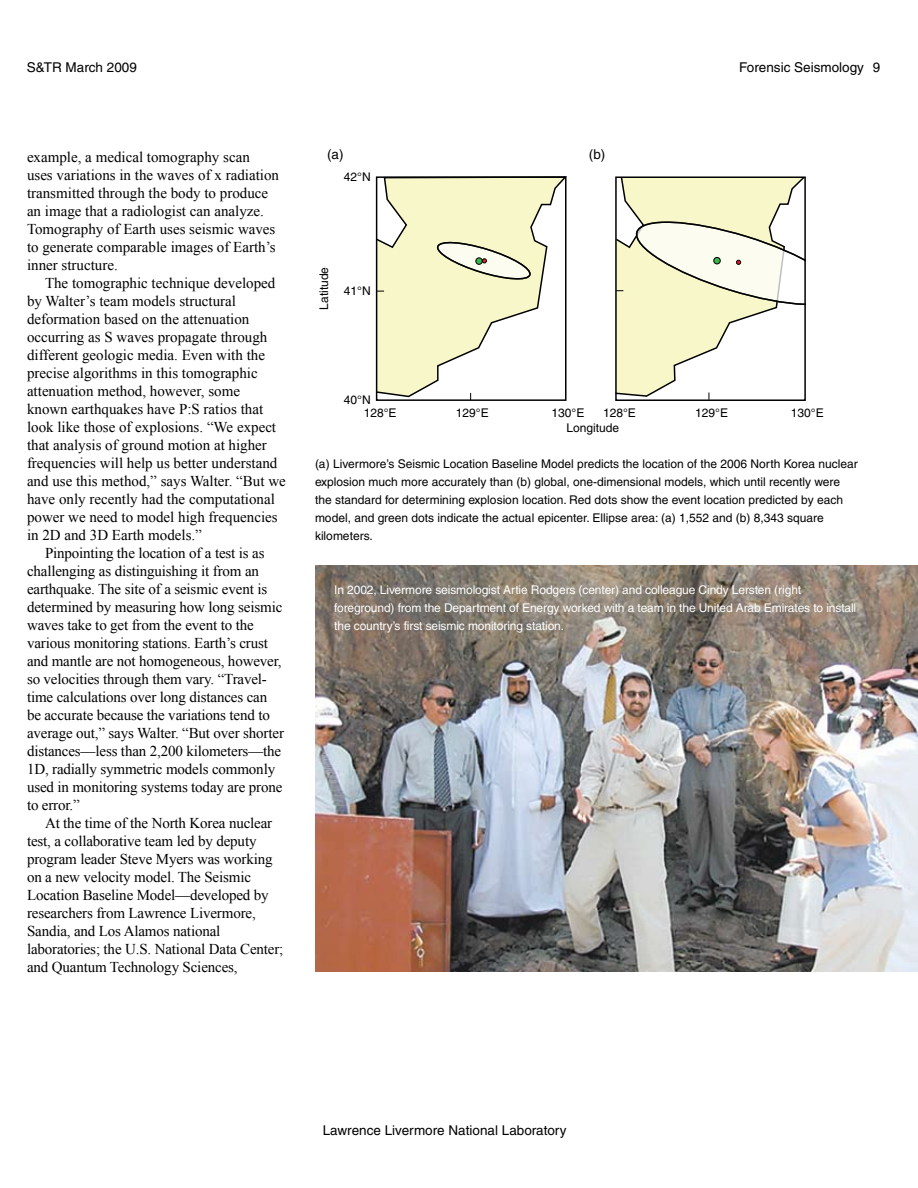
<style>
.page{position:relative;width:918px;height:1188px;background:#fff}
.page>*{position:absolute;margin:0;border:0;box-sizing:border-box;transform-origin:0 0}
.t1{font:15px/18px "Times New Roman";letter-spacing:-.01em;color:#000}
.t2{font:13.5px "Helvetica";color:#000}
.t3{font:12px/18px "Helvetica";color:#000}
.t4{font:12px/18px "Helvetica";letter-spacing:-.01em;color:#fff}
</style>
<div class="page">
<svg style="left:375px;top:176px;width:189px;height:224px"></svg>
<svg style="left:615px;top:176px;width:191px;height:224px"></svg>
<div style="left:376px;top:176px;width:191px;height:225px;border:2px solid #000"></div>
<img style="left:315px;top:566px;width:603px;height:406px">
<p class="t2" style="left:27px;top:59px;width:111px">S&amp;TR March 2009</p>
<p class="t2" style="left:739px;top:59px;width:143px">Forensic Seismology 9</p>
<p class="t1" style="left:27px;top:148px;width:254px">example, a medical tomography scan uses variations in the waves of x radiation transmitted through the body to produce an image that a radiologist can analyze.<br>Tomography of Earth uses seismic waves to generate comparable images of Earth’s inner structure.</p>
<p class="t1" style="left:27px;top:274px;width:260px;text-indent:18px">The tomographic technique developed by Walter’s team models structural deformation based on the attenuation occurring as S waves propagate through different geologic media. Even with the precise algorithms in this tomographic attenuation method, however, some<br>known earthquakes have P:S ratios that look like those of explosions. “We expect that analysis of ground motion at higher frequencies will help us better understand and use this method,” says Walter. “But we have only recently had the computational power we need to model high frequencies in 2D and 3D Earth models.”</p>
<p class="t1" style="left:27px;top:544px;width:259px;text-indent:18px">Pinpointing the location of a test is as challenging as distinguishing it from an earthquake. The site of a seismic event is determined by measuring how long seismic waves take to get from the event to the various monitoring stations. Earth’s crust and mantle are not homogeneous, however, so velocities through them vary. “Travel&shy;time calculations over long distances can be accurate because the variations tend to average out,” says Walter. “But over shorter distances—less than 2,200 kilometers—the 1D, radially symmetric models commonly used in monitoring systems today are prone to error.”</p>
<p class="t1" style="left:27px;top:814px;width:258px;text-indent:18px">At the time of the North Korea nuclear test, a collaborative team led by deputy program leader Steve Myers was working on a new velocity model. The Seismic Location Baseline Model—developed by researchers from Lawrence Livermore, Sandia, and Los Alamos national laboratories; the U.S. National Data Center; and Quantum Technology Sciences,</p>
<p class="t2" style="left:327px;top:146px;width:18px">(a)</p>
<p class="t2" style="left:589px;top:146px;width:18px">(b)</p>
<p class="t3" style="left:344px;top:167px;width:28px">42°N</p>
<p class="t3" style="left:315px;top:310px;width:44px;rotate:-90deg">Latitude</p>
<p class="t3" style="left:344px;top:281px;width:28px">41°N</p>
<p class="t3" style="left:364px;top:394px;width:34px;line-height:12.5px;text-indent:-20px">40°N<br>128°E</p>
<p class="t3" style="left:456px;top:404px;width:34px">129°E</p>
<p class="t3" style="left:566px;top:405px;width:54px;line-height:15.3px;text-indent:-15px">130°E<br>Longitude</p>
<p class="t3" style="left:603px;top:404px;width:34px">128°E</p>
<p class="t3" style="left:695px;top:404px;width:34px">129°E</p>
<p class="t3" style="left:791px;top:404px;width:34px">130°E</p>
<p class="t3" style="left:315px;top:455px;width:544px">(a) Livermore’s Seismic Location Baseline Model predicts the location of the 2006 North Korea nuclear explosion much more accurately than (b) global, one-dimensional models, which until recently were the standard for determining explosion location. Red dots show the event location predicted by each model, and green dots indicate the actual epicenter. Ellipse area: (a) 1,552 and (b) 8,343 square kilometers.</p>
<p class="t4" style="left:334px;top:581px;width:524px">In 2002, Livermore seismologist Artie Rodgers (center) and colleague Cindy Lersten (right foreground) from the Department of Energy worked with a team in the United Arab Emirates to install the country’s first seismic monitoring station.</p>
<p class="t2" style="left:323px;top:1122px;width:245px">Lawrence Livermore National Laboratory</p>
</div>
